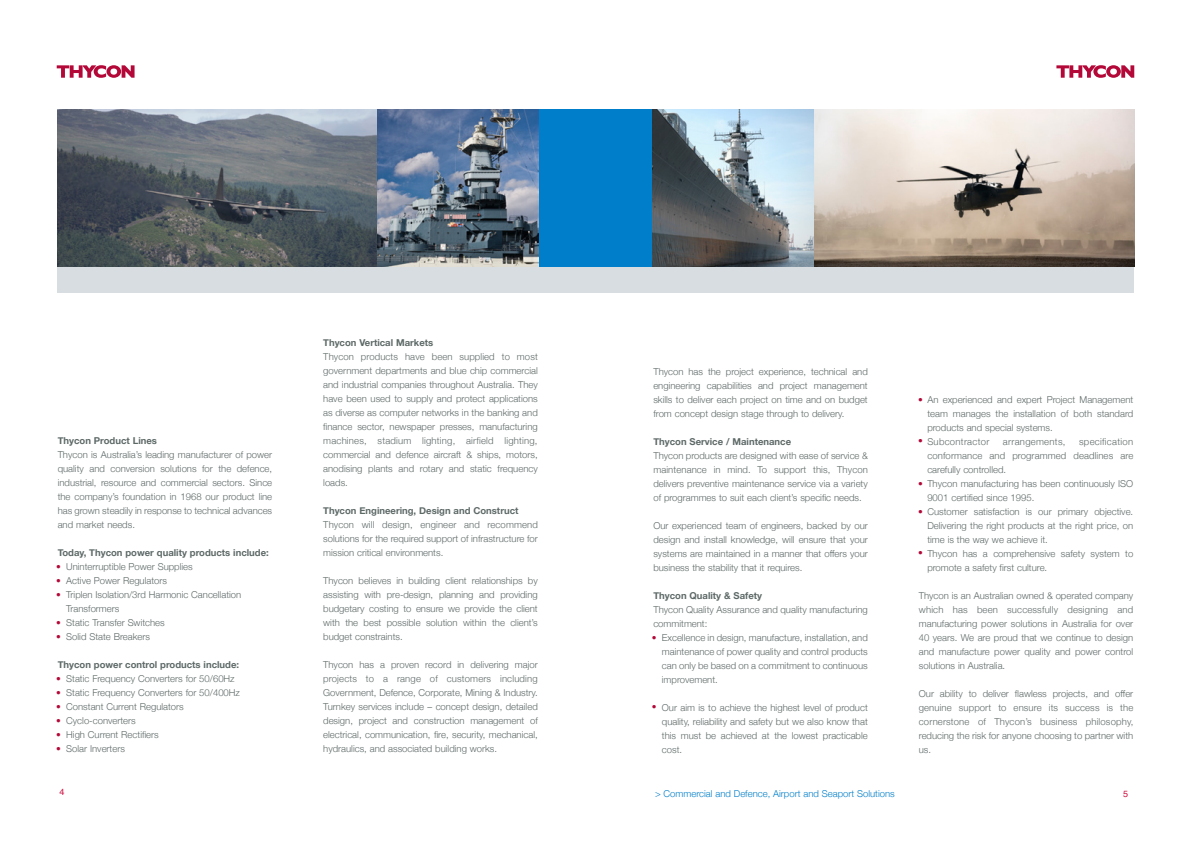
<style>
.page{position:relative;width:1191px;height:842px;background:#fff}
.page>*{position:absolute;margin:0;border:0;box-sizing:border-box;transform-origin:0 0}
.t1{font:300 9.5px/14px "Helvetica Neue";color:#5d6967;text-align:justify}
.t2{font:700 9.5px "Helvetica Neue";color:#5d6967}
.t3{font:300 9.5px "Helvetica Neue";color:#007ec9}
.t4{font:300 9.5px/13.9px "Helvetica Neue";color:#b30838;text-align:justify}
.t5{font:300 9.5px "Helvetica Neue";letter-spacing:.03em;color:#5d6967}
.t6{font:9px "Helvetica";color:#ce1141}
</style>
<div class="page">
<svg style="left:57px;top:65px;width:78px;height:13px"></svg>
<img style="left:57px;top:110px;width:482px;height:157px">
<svg style="left:1056px;top:65px;width:78px;height:13px"></svg>
<img style="left:652px;top:110px;width:482px;height:157px">
<div style="left:539px;top:110px;width:113px;height:157px;background:#007ec9"></div>
<div style="left:57px;top:267px;width:538px;height:26px;background:#d7dde0"></div>
<div style="left:595px;top:267px;width:539px;height:26px;background:#d7dde0"></div>
<p class="t2" style="left:58px;top:433px;width:101px">Thycon Product Lines</p>
<p class="t1" style="left:58px;top:447px;width:216px">Thycon is Australia’s leading manufacturer of power quality and conversion solutions for the defence, industrial, resource and commercial sectors. Since the company’s foundation in 1968 our product line has grown steadily in response to technical advances and market needs.</p>
<p class="t2" style="left:58px;top:545px;width:213px">Today, Thycon power quality products include:</p>
<p class="t1" style="left:66px;top:559px;width:177px;text-align:left">Uninterruptible Power Supplies<br>Active Power Regulators<br>Triplen Isolation/3rd Harmonic Cancellation<br>Transformers<br>Static Transfer Switches<br>Solid State Breakers</p>
<p class="t2" style="left:58px;top:657px;width:183px">Thycon power control products include:</p>
<p class="t1" style="left:66px;top:671px;width:175px;text-align:left">Static Frequency Converters for 50/60Hz<br>Static Frequency Converters for 50/400Hz<br>Constant Current Regulators<br>Cyclo-converters<br>High Current Rectifiers<br>Solar Inverters</p>
<p class="t4" style="left:56px;top:559px;width:6px">• • •</p>
<p class="t4" style="left:56px;top:615px;width:6px">• •</p>
<p class="t4" style="left:56px;top:671px;width:6px">• • •</p>
<p class="t4" style="left:56px;top:713px;width:6px">• •</p>
<p class="t4" style="left:56px;top:741px;width:6px">•</p>
<p class="t6" style="left:59px;top:785px;width:7px">4</p>
<p class="t2" style="left:323px;top:335px;width:111px">Thycon Vertical Markets</p>
<p class="t1" style="left:323px;top:349px;width:216px">Thycon products have been supplied to most government departments and blue chip commercial and industrial companies throughout Australia. They have been used to supply and protect applications as diverse as computer networks in the banking and finance sector, newspaper presses, manufacturing machines, stadium lighting, airfield lighting, commercial and defence aircraft &amp; ships, motors, anodising plants and rotary and static frequency loads.</p>
<p class="t2" style="left:323px;top:503px;width:197px">Thycon Engineering, Design and Construct</p>
<p class="t1" style="left:323px;top:517px;width:216px">Thycon will design, engineer and recommend solutions for the required support of infrastructure for mission critical environments.</p>
<p class="t1" style="left:323px;top:573px;width:216px">Thycon believes in building client relationships by assisting with pre-design, planning and providing budgetary costing to ensure we provide the client with the best possible solution within the client’s budget constraints.</p>
<p class="t1" style="left:323px;top:657px;width:216px">Thycon has a proven record in delivering major projects to a range of customers including Government, Defence, Corporate, Mining &amp; Industry.<br>Turnkey services include – concept design, detailed design, project and construction management of electrical, communication, fire, security, mechanical, hydraulics, and associated building works.</p>
<p class="t1" style="left:653px;top:364px;width:216px">Thycon has the project experience, technical and engineering capabilities and project management skills to deliver each project on time and on budget from concept design stage through to delivery.</p>
<p class="t2" style="left:653px;top:434px;width:139px">Thycon Service / Maintenance</p>
<p class="t1" style="left:653px;top:448px;width:216px">Thycon products are designed with ease of service &amp; maintenance in mind. To support this, Thycon delivers preventive maintenance service via a variety of programmes to suit each client’s specific needs.</p>
<p class="t1" style="left:653px;top:518px;width:216px">Our experienced team of engineers, backed by our design and install knowledge, will ensure that your systems are maintained in a manner that offers your business the stability that it requires.</p>
<p class="t2" style="left:653px;top:588px;width:110px">Thycon Quality &amp; Safety</p>
<p class="t1" style="left:653px;top:602px;width:216px">Thycon Quality Assurance and quality manufacturing commitment:</p>
<p class="t1" style="left:662px;top:630px;width:207px">Excellence in design, manufacture, installation, and maintenance of power quality and control products can only be based on a commitment to continuous improvement.</p>
<p class="t1" style="left:662px;top:700px;width:207px">Our aim is to achieve the highest level of product quality, reliability and safety but we also know that this must be achieved at the lowest practicable cost.</p>
<p class="t4" style="left:651px;top:630px;width:6px">•</p>
<p class="t4" style="left:651px;top:699px;width:6px">•</p>
<p class="t1" style="left:927px;top:392px;width:207px;text-align:left">An experienced and expert Project Management team manages the installation of both standard products and special systems.<br>Subcontractor</p>
<p class="t4" style="left:918px;top:392px;width:6px">•</p>
<p class="t1" style="left:927px;top:434px;width:207px;text-align:left;text-indent:152px">specification conformance and programmed deadlines are carefully controlled.<br>Thycon manufacturing has been continuously ISO 9001 certified since 1995.<br>Customer satisfaction is our primary objective.<br>Delivering the right products at the right price, on time is the way we achieve it.<br>Thycon has a comprehensive safety system to promote a safety first culture.</p>
<p class="t1" style="left:919px;top:588px;width:216px">Thycon is an Australian owned &amp; operated company which has been successfully designing and manufacturing power solutions in Australia for over 40 years. We are proud that we continue to design and manufacture power quality and power control solutions in Australia.</p>
<p class="t1" style="left:919px;top:686px;width:216px">Our ability to deliver flawless projects, and offer genuine support to ensure its success is the cornerstone of Thycon’s business philosophy, reducing the risk for anyone choosing to partner with us.</p>
<p class="t5" style="left:1003px;top:434px;width:64px">arrangements,</p>
<p class="t4" style="left:918px;top:433px;width:6px">•</p>
<p class="t4" style="left:918px;top:476px;width:6px">•</p>
<p class="t4" style="left:918px;top:504px;width:6px">•</p>
<p class="t4" style="left:918px;top:545px;width:6px">•</p>
<p class="t3" style="left:655px;top:786px;width:241px">&gt; Commercial and Defence, Airport and Seaport Solutions</p>
<p class="t6" style="left:1123px;top:787px;width:7px">5</p>
</div>
